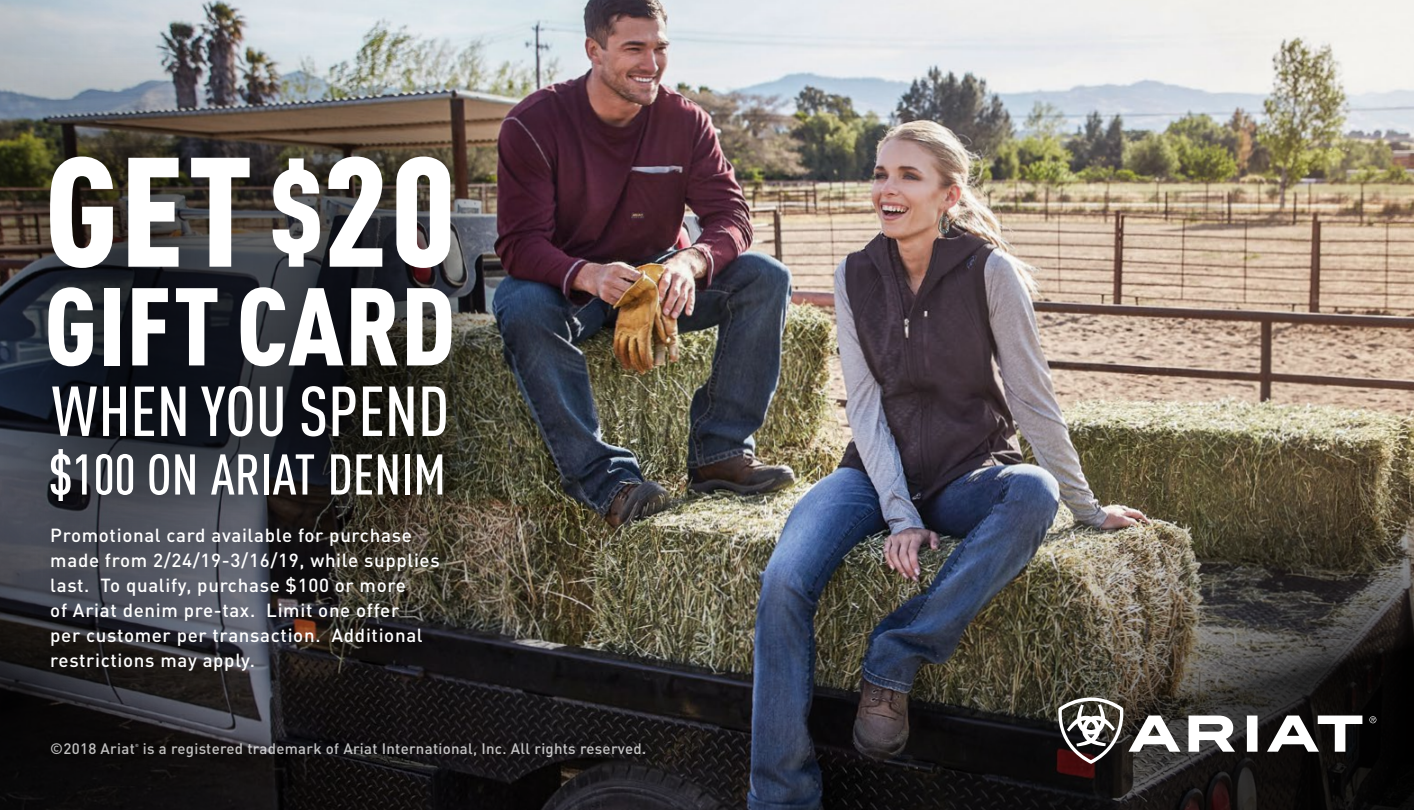
<style>
.page{position:relative;width:1414px;height:810px;background:#fff}
.page>*{position:absolute;margin:0;border:0;box-sizing:border-box;transform-origin:0 0}
.t1{font:900 condensed 153px "DINOT";color:#fff}
.t2{font:900 condensed 108.5px "DINOT";letter-spacing:.01em;color:#fff}
.t3{font:500 condensed 69.5px "DINOT";color:#fff}
.t4{font:500 condensed 56.5px "DINOT";color:#fff}
.t5{font:500 18.75px/25px "DINOT";letter-spacing:.035em;color:#fff}
.t6{font:500 15px "DINOT";letter-spacing:.02em;color:#fff}
.t7{font:500 4.25px "DINOT";color:#fff}
</style>
<div class="page">
<img style="left:0;top:0;width:1413px;height:810px">
<img style="left:0;top:35px;width:572px;height:583px">
<svg style="left:272px;top:158px;width:48px;height:109px"></svg>
<div style="left:28px;top:507px;width:432px;height:185px;background:#000;opacity:.7"></div>
<div style="left:39px;top:731px;width:617px;height:39px;background:#000;opacity:.25"></div>
<svg style="left:1056px;top:696px;width:319px;height:68px"></svg>
<p class="t1" style="left:45px;top:117px;width:412px">GET 20</p>
<p class="t2" style="left:45px;top:259px;width:412px">GIFT CARD</p>
<p class="t3" style="left:52px;top:370px;width:398px">WHEN YOU SPEND</p>
<p class="t4" style="left:48px;top:441px;width:399px">$100 ON ARIAT DENIM</p>
<p class="t5" style="left:50px;top:522px;width:391px">Promotional card available for purchase made from 2/24/19-3/16/19, while supplies last. To qualify, purchase $100 or more<br>of Ariat denim pre-tax. Limit one offer<br>per customer per transaction. Additional restrictions may apply.</p>
<p class="t6" style="left:50px;top:739px;width:86px">©2018 Ariat</p>
<p class="t7" style="left:135px;top:742px;width:5px">®</p>
<p class="t6" style="left:143px;top:739px;width:505px">is a registered trademark of Ariat International, Inc. All rights reserved.</p>
</div>
